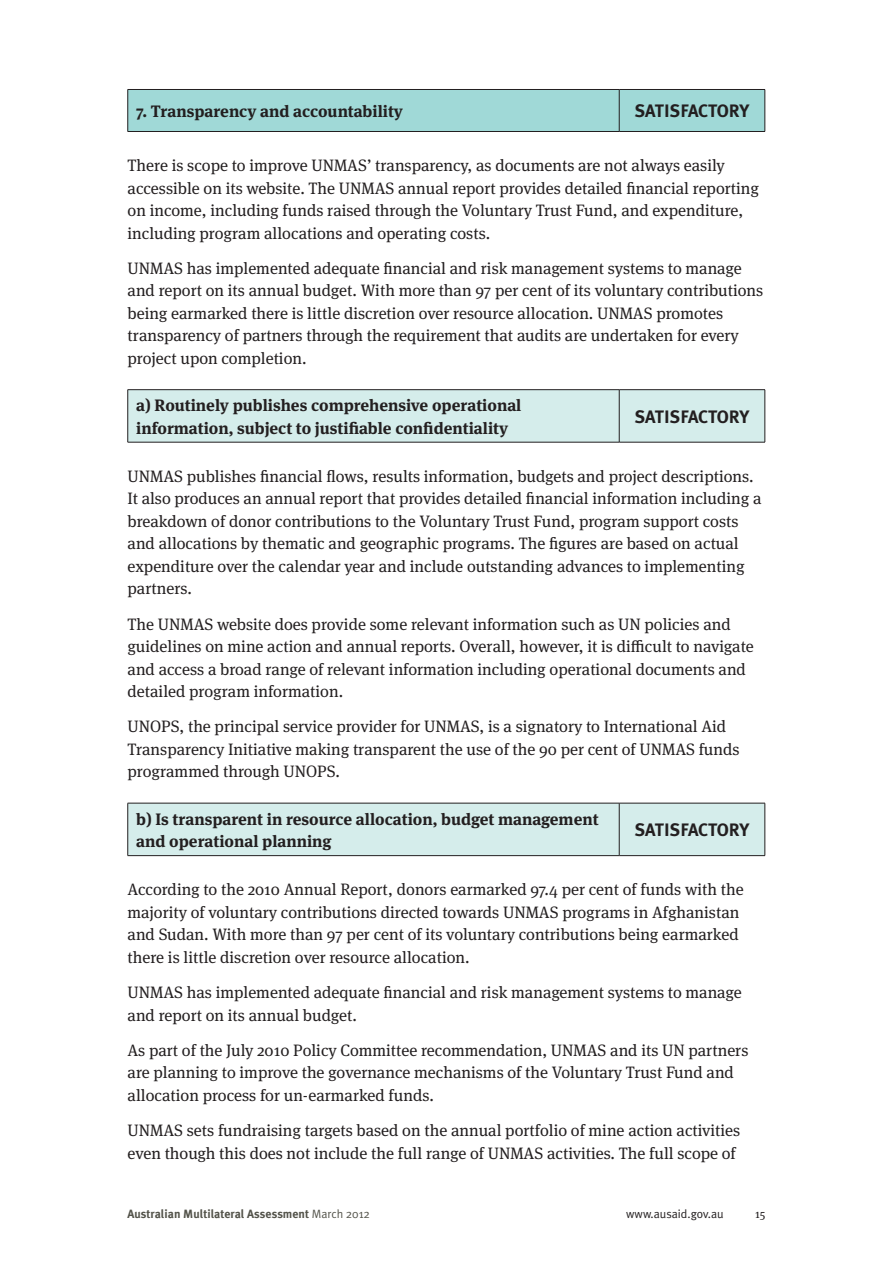
<style>
.page{position:relative;width:893px;height:1263px;background:#fff}
.page>*{position:absolute;margin:0;border:0;box-sizing:border-box;transform-origin:0 0}
._08bbbb_RIGHT_COLUMN{font:700 18px "Meta Plus";color:#231f20}
._04__BODY_TEXT{font:16.5px/22.5px "Meta Serif OT";color:#231f20}
._04__BODY_TEXT-2{font:700 16.5px/22.5px "Meta Serif OT";color:#231f20}
.t1{font:700 12px "Meta Plus";color:#53534a}
.t2{font:12px "Meta Plus Normal";color:#231f20}
.t3{font:12px "Meta Serif OT";color:#231f20}
.s1{font-family:"Meta Plus Normal";font-weight:400}
</style>
<div class="page">
<div style="left:128px;top:90px;width:637px;height:41px;background:#a0d9d7"></div>
<hr style="left:128px;top:89px;width:491px;height:1px;background:#231f20">
<hr style="left:619px;top:89px;width:146px;height:1px;background:#231f20">
<hr style="left:619px;top:90px;width:1px;height:41px;background:#231f20">
<hr style="left:128px;top:131px;width:491px;height:1px;background:#231f20">
<hr style="left:619px;top:131px;width:146px;height:1px;background:#231f20">
<hr style="left:127px;top:90px;width:1px;height:41px;background:#231f20">
<hr style="left:765px;top:90px;width:1px;height:41px;background:#231f20">
<div style="left:128px;top:390px;width:637px;height:52px;background:#d5edeb"></div>
<hr style="left:128px;top:389px;width:491px;height:1px;background:#231f20">
<hr style="left:619px;top:389px;width:146px;height:1px;background:#231f20">
<hr style="left:619px;top:390px;width:1px;height:52px;background:#231f20">
<hr style="left:128px;top:442px;width:491px;height:1px;background:#231f20">
<hr style="left:619px;top:442px;width:146px;height:1px;background:#231f20">
<hr style="left:127px;top:390px;width:1px;height:52px;background:#231f20">
<hr style="left:765px;top:390px;width:1px;height:52px;background:#231f20">
<div style="left:128px;top:804px;width:637px;height:51px;background:#d5edeb"></div>
<hr style="left:128px;top:803px;width:491px;height:1px;background:#231f20">
<hr style="left:619px;top:803px;width:146px;height:1px;background:#231f20">
<hr style="left:619px;top:803px;width:1px;height:52px;background:#231f20">
<hr style="left:128px;top:855px;width:491px;height:1px;background:#231f20">
<hr style="left:619px;top:855px;width:146px;height:1px;background:#231f20">
<hr style="left:127px;top:803px;width:1px;height:52px;background:#231f20">
<hr style="left:765px;top:803px;width:1px;height:52px;background:#231f20">
<p class="_04__BODY_TEXT-2" style="left:136px;top:100px;width:268px">7. Transparency and accountability</p>
<p class="_08bbbb_RIGHT_COLUMN" style="left:635px;top:101px;width:116px">SATISFACTORY</p>
<p class="_04__BODY_TEXT" style="left:128px;top:155px;width:633px">There is scope to improve UNMAS’ transparency, as documents are not always easily accessible on its website. The UNMAS annual report provides detailed financial reporting on income, including funds raised through the Voluntary Trust Fund, and expenditure, including program allocations and operating costs.</p>
<p class="_04__BODY_TEXT" style="left:128px;top:257px;width:637px">UNMAS has implemented adequate financial and risk management systems to manage and report on its annual budget. With more than 97 per cent of its voluntary contributions being earmarked there is little discretion over resource allocation. UNMAS promotes transparency of partners through the requirement that audits are undertaken for every project upon completion.</p>
<p class="_04__BODY_TEXT-2" style="left:136px;top:394px;width:387px">a) Routinely publishes comprehensive operational information, subject to justifiable confidentiality</p>
<p class="_08bbbb_RIGHT_COLUMN" style="left:635px;top:406px;width:116px">SATISFACTORY</p>
<p class="_04__BODY_TEXT" style="left:128px;top:465px;width:635px">UNMAS publishes financial flows, results information, budgets and project descriptions.<br>It also produces an annual report that provides detailed financial information including a breakdown of donor contributions to the Voluntary Trust Fund, program support costs and allocations by thematic and geographic programs. The figures are based on actual expenditure over the calendar year and include outstanding advances to implementing partners.</p>
<p class="_04__BODY_TEXT" style="left:128px;top:613px;width:628px">The UNMAS website does provide some relevant information such as UN policies and guidelines on mine action and annual reports. Overall, however, it is difficult to navigate and access a broad range of relevant information including operational documents and detailed program information.</p>
<p class="_04__BODY_TEXT" style="left:128px;top:716px;width:614px">UNOPS, the principal service provider for UNMAS, is a signatory to International Aid<br>Transparency Initiative making transparent the use of the 90 per cent of UNMAS funds programmed through UNOPS.</p>
<p class="_04__BODY_TEXT-2" style="left:136px;top:808px;width:464px">b) Is transparent in resource allocation, budget management and operational planning</p>
<p class="_08bbbb_RIGHT_COLUMN" style="left:635px;top:820px;width:116px">SATISFACTORY</p>
<p class="_04__BODY_TEXT" style="left:128px;top:879px;width:618px">According to the 2010 Annual Report, donors earmarked 97.4 per cent of funds with the majority of voluntary contributions directed towards UNMAS programs in Afghanistan and Sudan. With more than 97 per cent of its voluntary contributions being earmarked there is little discretion over resource allocation.</p>
<p class="_04__BODY_TEXT" style="left:128px;top:981px;width:616px">UNMAS has implemented adequate financial and risk management systems to manage and report on its annual budget.</p>
<p class="_04__BODY_TEXT" style="left:128px;top:1039px;width:622px">As part of the July 2010 Policy Committee recommendation, UNMAS and its UN partners are planning to improve the governance mechanisms of the Voluntary Trust Fund and allocation process for un-earmarked funds.</p>
<p class="_04__BODY_TEXT" style="left:128px;top:1119px;width:614px">UNMAS sets fundraising targets based on the annual portfolio of mine action activities even though this does not include the full range of UNMAS activities. The full scope of</p>
<p class="t1" style="left:128px;top:1207px;width:244px">Australian Multilateral Assessment <span class="s1">March 2012</span></p>
<p class="t2" style="left:626px;top:1207px;width:99px">www.ausaid.gov.au</p>
<p class="t3" style="left:755px;top:1207px;width:12px">15</p>
</div>
